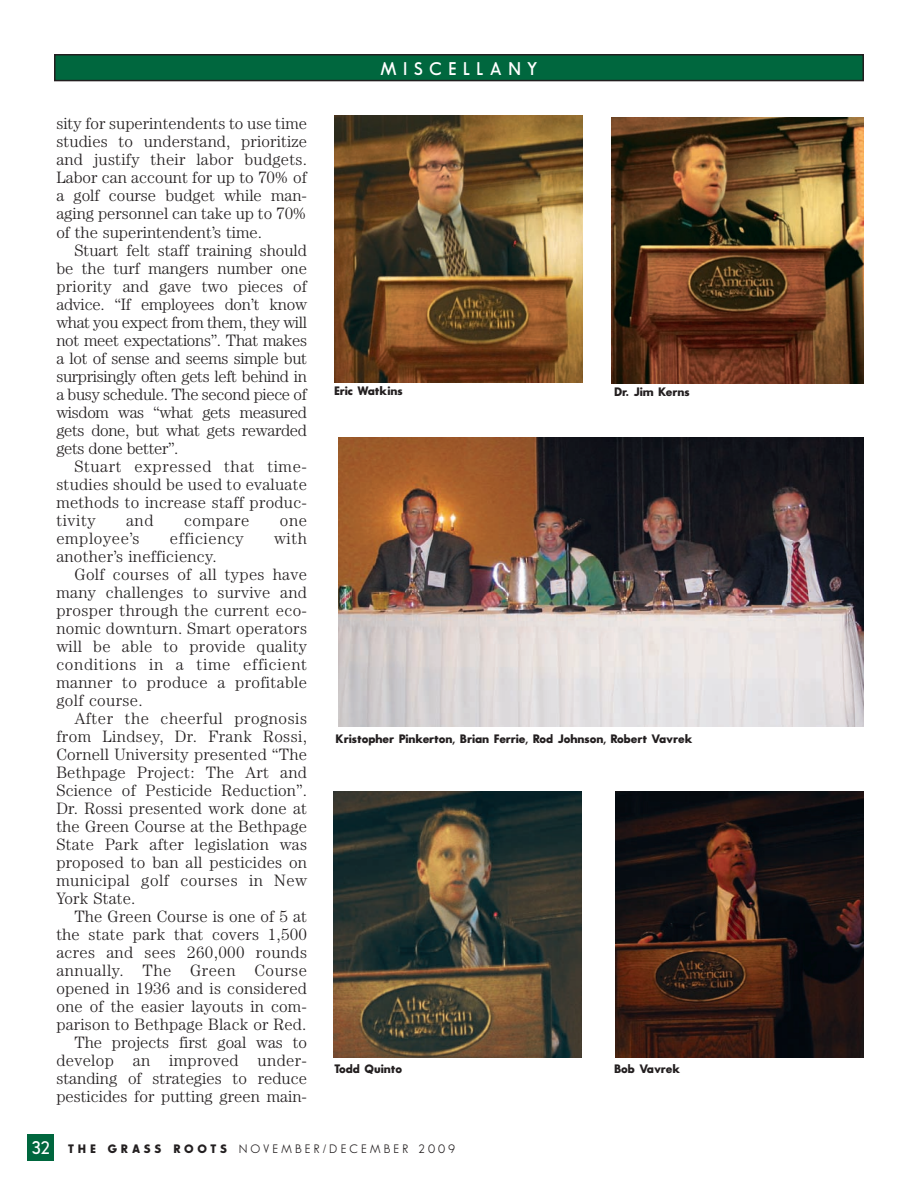
<style>
.page{position:relative;width:918px;height:1188px;background:#fff}
.page>*{position:absolute;margin:0;border:0;box-sizing:border-box;transform-origin:0 0}
.t1{font:600 18px "Sans Serif FLF";letter-spacing:.355em;color:#fff}
.t2{font:300 16.5px/18px "Century";letter-spacing:.01em;color:#231f20;text-align:justify}
.t3{font:300 16.5px "Century";letter-spacing:.03em;color:#231f20}
.t4{font:300 16.5px "Century";letter-spacing:.035em;color:#231f20}
.t5{font:300 16.5px "Century";letter-spacing:.04em;color:#231f20}
.t6{font:700 12px "Sans Serif FLF";color:#231f20}
.t7{font:12px "Sans Serif FLF";letter-spacing:.26em;color:#231f20}
.s1{font-weight:600;font-size:18px;color:#fff}
.s2{font-weight:700}
</style>
<div class="page">
<div style="left:55px;top:55px;width:808px;height:26px;background:#00673e"></div>
<div style="left:54px;top:54px;width:810px;height:27px;border:2px solid #231f20"></div>
<div style="left:27px;top:1134px;width:27px;height:27px;background:#00673e"></div>
<img style="left:612px;top:117px;width:252px;height:267px">
<img style="left:334px;top:116px;width:249px;height:266px">
<img style="left:615px;top:791px;width:249px;height:267px">
<img style="left:339px;top:438px;width:525px;height:288px">
<img style="left:333px;top:791px;width:249px;height:267px">
<p class="t2" style="left:56px;top:116px;width:252px">sity for superintendents to use time studies to understand, prioritize and justify their labor budgets.<br>Labor can account for up to 70% of a golf course budget while man&shy;aging personnel can take up to 70% of the superintendent’s time.</p>
<p class="t2" style="left:56px;top:242px;width:252px;text-indent:18px">Stuart felt staff training should be the turf mangers number one priority and gave two pieces of advice. “If employees don’t know what you expect from them, they will not meet expectations”. That makes a lot of sense and seems simple but surprisingly often gets left behind in a busy schedule. The second piece of wisdom was “what gets measured gets done, but what gets rewarded gets done better”.</p>
<p class="t2" style="left:56px;top:458px;width:252px;text-indent:18px">Stuart expressed that time&shy;studies should be used to evaluate methods to increase staff produc&shy;tivity</p>
<p class="t2" style="left:126px;top:512px;width:29px">and</p>
<p class="t4" style="left:184px;top:514px;width:67px">compare</p>
<p class="t2" style="left:280px;top:512px;width:29px">one</p>
<p class="t4" style="left:56px;top:532px;width:85px">employee’s</p>
<p class="t4" style="left:170px;top:532px;width:76px">efficiency</p>
<p class="t2" style="left:274px;top:530px;width:34px">with</p>
<p class="t2" style="left:56px;top:548px;width:162px">another’s inefficiency.</p>
<p class="t2" style="left:74px;top:566px;width:234px">Golf courses of all types have</p>
<p class="t2" style="left:56px;top:584px;width:252px">many challenges to survive and</p>
<p class="t2" style="left:56px;top:602px;width:252px">prosper through the current eco-</p>
<p class="t2" style="left:56px;top:620px;width:252px">nomic downturn. Smart operators</p>
<p class="t2" style="left:56px;top:638px;width:252px">will be able to provide quality</p>
<p class="t5" style="left:56px;top:658px;width:252px">conditions in a time efficient</p>
<p class="t2" style="left:56px;top:674px;width:252px">manner to produce a profitable</p>
<p class="t2" style="left:56px;top:692px;width:88px">golf course.</p>
<p class="t3" style="left:74px;top:712px;width:234px">After the cheerful prognosis</p>
<p class="t2" style="left:56px;top:728px;width:252px">from Lindsey, Dr. Frank Rossi,</p>
<p class="t2" style="left:56px;top:746px;width:252px">Cornell University presented “The</p>
<p class="t2" style="left:56px;top:764px;width:252px">Bethpage Project: The Art and</p>
<p class="t2" style="left:56px;top:782px;width:252px">Science of Pesticide Reduction”.</p>
<p class="t2" style="left:56px;top:800px;width:252px">Dr. Rossi presented work done at</p>
<p class="t2" style="left:56px;top:818px;width:252px">the Green Course at the Bethpage</p>
<p class="t2" style="left:56px;top:836px;width:252px">State Park after legislation was</p>
<p class="t2" style="left:56px;top:854px;width:252px">proposed to ban all pesticides on</p>
<p class="t3" style="left:56px;top:874px;width:252px">municipal golf courses in New</p>
<p class="t2" style="left:56px;top:890px;width:81px">York State.</p>
<p class="t2" style="left:74px;top:908px;width:234px">The Green Course is one of 5 at</p>
<p class="t2" style="left:56px;top:926px;width:252px">the state park that covers 1,500</p>
<p class="t2" style="left:56px;top:944px;width:252px">acres and sees 260,000 rounds</p>
<p class="t3" style="left:56px;top:964px;width:252px">annually. The Green Course</p>
<p class="t2" style="left:56px;top:980px;width:252px">opened in 1936 and is considered</p>
<p class="t2" style="left:56px;top:998px;width:252px">one of the easier layouts in com-</p>
<p class="t2" style="left:56px;top:1016px;width:252px">parison to Bethpage Black or Red.</p>
<p class="t2" style="left:74px;top:1034px;width:234px">The projects first goal was to</p>
<p class="t2" style="left:56px;top:1052px;width:252px">develop an improved under-</p>
<p class="t2" style="left:56px;top:1070px;width:252px">standing of strategies to reduce</p>
<p class="t2" style="left:56px;top:1088px;width:252px">pesticides for putting green main-</p>
<p class="t1" style="left:381px;top:58px;width:158px">MISCELLANY</p>
<p class="t6" style="left:334px;top:384px;width:70px">Eric Watkins</p>
<p class="t6" style="left:614px;top:385px;width:77px">Dr. Jim Kerns</p>
<p class="t6" style="left:336px;top:731px;width:358px">Kristopher Pinkerton, Brian Ferrie, Rod Johnson, Robert Vavrek</p>
<p class="t6" style="left:334px;top:1062px;width:69px">Todd Quinto</p>
<p class="t6" style="left:614px;top:1062px;width:68px">Bob Vavrek</p>
<p class="t7" style="left:31px;top:1142px;width:426px"><span class="s1">32</span> <span class="s2">THE GRASS ROOTS</span> NOVEMBER/DECEMBER 2009</p>
</div>
